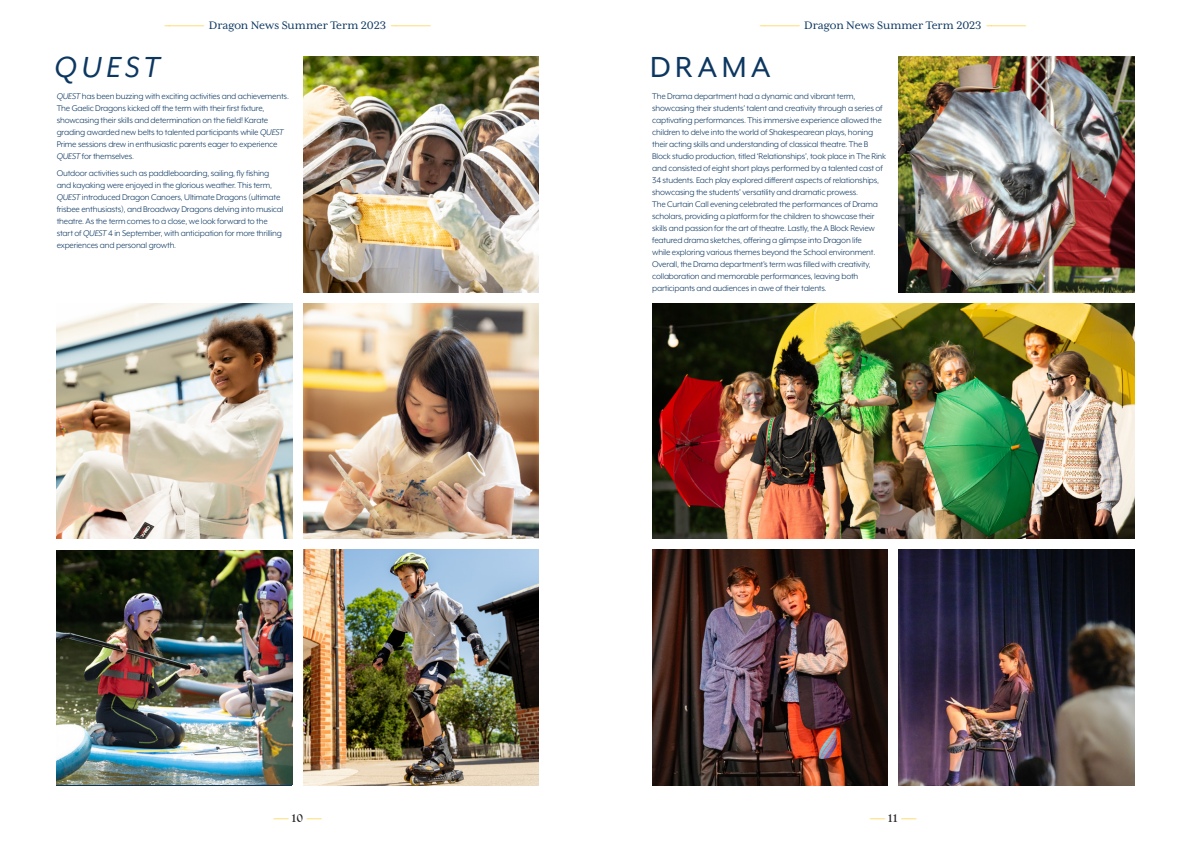
<style>
.page{position:relative;width:1191px;height:842px;background:#fff}
.page>*{position:absolute;margin:0;border:0;box-sizing:border-box;transform-origin:0 0}
.Paragraph_Style_1{font:italic 33.4px "Mr Eaves XL Mod OT";letter-spacing:.125em;color:#0c3761}
.Paragraph_Style_1-2{font:33.4px "Mr Eaves XL Mod OT";letter-spacing:.135em;color:#0c3761}
.t1{font:12.5px "Mrs Eaves XL Serif OT";letter-spacing:-.01em;color:#0c3761}
.t2{font:12.5px "Mrs Eaves XL Serif OT";color:#fec40e}
.t3{font:9.5px/12px "Mr Eaves XL Mod OT";letter-spacing:-.02em;color:#0c3761}
.s1{color:#fec40e}
.s2{font-style:italic}
.s3{font-family:"LTC Goudy Oldstyle Pro";font-weight:700;font-size:12px;color:#231f20}
</style>
<div class="page">
<img style="left:57px;top:303px;width:235px;height:236px">
<img style="left:303px;top:303px;width:236px;height:236px">
<img style="left:899px;top:57px;width:235px;height:235px">
<img style="left:303px;top:57px;width:236px;height:235px">
<img style="left:652px;top:550px;width:235px;height:235px">
<img style="left:303px;top:550px;width:236px;height:235px">
<img style="left:899px;top:550px;width:235px;height:235px">
<img style="left:57px;top:550px;width:235px;height:235px">
<img style="left:652px;top:303px;width:482px;height:236px">
<h2 class="t1" style="left:165px;top:19px;width:267px"><span class="s1">––––––––</span> Dragon News Summer Term 2023 <span class="s1">––––––––</span></h2>
<h2 class="t1" style="left:760px;top:19px;width:267px"><span class="s1">––––––––</span> Dragon News Summer Term 2023 <span class="s1">––––––––</span></h2>
<p class="Paragraph_Style_1" style="left:55px;top:49px;width:107px">QUEST</p>
<p class="Paragraph_Style_1-2" style="left:650px;top:49px;width:122px">DRAMA</p>
<p class="t3" style="left:57px;top:90px;width:234px"><span class="s2">QUEST</span> has been buzzing with exciting activities and achievements.<br>The Gaelic Dragons kicked off the term with their first fixture, showcasing their skills and determination on the field! Karate grading awarded new belts to talented participants while <span class="s2">QUEST </span>Prime sessions drew in enthusiastic parents eager to experience <span class="s2">QUEST</span> for themselves.</p>
<p class="t3" style="left:57px;top:167px;width:228px">Outdoor activities such as paddleboarding, sailing, fly fishing and kayaking were enjoyed in the glorious weather. This term, <span class="s2">QUEST</span> introduced Dragon Canoers, Ultimate Dragons (ultimate frisbee enthusiasts), and Broadway Dragons delving into musical theatre. As the term comes to a close, we look forward to the start of <span class="s2">QUEST</span> 4 in September, with anticipation for more thrilling experiences and personal growth.</p>
<p class="t3" style="left:652px;top:90px;width:235px">The Drama department had a dynamic and vibrant term, showcasing their students’ talent and creativity through a series of captivating performances. This immersive experience allowed the children to delve into the world of Shakespearean plays, honing their acting skills and understanding of classical theatre. The B Block studio production, titled ‘Relationships’, took place in The Rink and consisted of eight short plays performed by a talented cast of 34 students. Each play explored different aspects of relationships, showcasing the students’ versatility and dramatic prowess.<br>The Curtain Call evening celebrated the performances of Drama scholars, providing a platform for the children to showcase their skills and passion for the art of theatre. Lastly, the A Block Review featured drama sketches, offering a glimpse into Dragon life<br>while exploring various themes beyond the School environment.<br>Overall, the Drama department’s term was filled with creativity, collaboration and memorable performances, leaving both participants and audiences in awe of their talents.</p>
<h2 class="t2" style="left:274px;top:811px;width:49px">––– <span class="s3">10</span> –––</h2>
<h2 class="t2" style="left:870px;top:811px;width:48px">––– <span class="s3">11</span> –––</h2>
</div>
